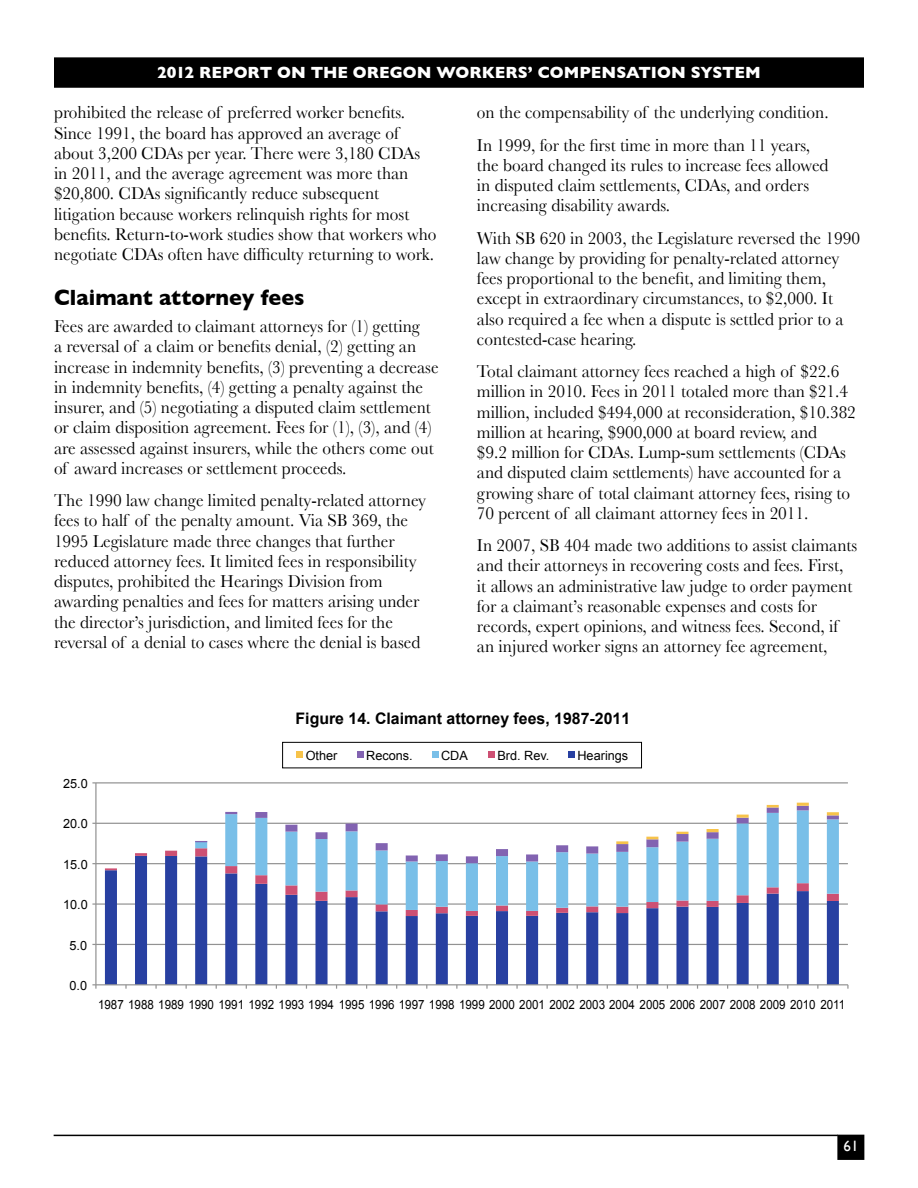
<style>
.page{position:relative;width:918px;height:1188px;background:#fff}
.page>*{position:absolute;margin:0;border:0;box-sizing:border-box;transform-origin:0 0}
.t1{font:700 22.5px "Gill Sans";color:#000;scale:.95 1}
.t2{font:18px/20.2px "Baskerville";color:#000;scale:.96 1}
.t3{font:700 16.5px "Gill Sans";letter-spacing:.005em;color:#fff}
.t4{font:700 15.9px "Arial";color:#000}
.t5{font:15px "Gill Sans";color:#fff}
.t6{font:12.75px "Arial";color:#000;scale:.91 1}
.t7{font:12.75px "Arial";color:#000}
</style>
<div class="page">
<div style="left:838px;top:1135px;width:26px;height:24px;background:#000"></div>
<div style="left:837px;top:1135px;width:27px;height:25px;border:2px solid #000"></div>
<div style="left:55px;top:58px;width:808px;height:29px;background:#000"></div>
<div style="left:54px;top:57px;width:810px;height:31px;border:2px solid #000"></div>
<hr style="left:54px;top:1135px;width:784px;height:1px;background:#000">
<hr style="left:96px;top:944px;width:752px;height:1px;background:#929292">
<hr style="left:96px;top:903px;width:752px;height:2px;background:#929292">
<hr style="left:96px;top:863px;width:752px;height:1px;background:#929292">
<hr style="left:96px;top:823px;width:752px;height:1px;background:#929292">
<hr style="left:96px;top:782px;width:752px;height:1px;background:#929292">
<svg style="left:105px;top:916px;width:734px;height:68px"></svg>
<svg style="left:105px;top:850px;width:734px;height:66px"></svg>
<svg style="left:195px;top:863px;width:644px;height:48px"></svg>
<svg style="left:195px;top:803px;width:644px;height:60px"></svg>
<hr style="left:95px;top:783px;width:2px;height:202px;background:#929292">
<hr style="left:96px;top:984px;width:752px;height:1px;background:#929292">
<svg style="left:92px;top:984px;width:5px;height:5px"></svg>
<svg style="left:297px;top:751px;width:6px;height:6px"></svg>
<div style="left:357px;top:751px;width:6px;height:7px;background:#8263b1"></div>
<svg style="left:432px;top:751px;width:6px;height:6px"></svg>
<div style="left:488px;top:751px;width:7px;height:6px;background:#cd5073"></div>
<div style="left:568px;top:751px;width:7px;height:6px;background:#2840a1"></div>
<div style="left:282px;top:742px;width:360px;height:26px;border:1px solid #000"></div>
<p class="t3" style="left:157px;top:63px;width:605px">2012 REPORT ON THE OREGON WORKERS’ COMPENSATION SYSTEM</p>
<p class="t2" style="left:54px;top:102px;width:400px">prohibited the release of preferred worker benefits.<br>Since 1991, the board has approved an average of about 3,200 CDAs per year. There were 3,180 CDAs in 2011, and the average agreement was more than $20,800. CDAs significantly reduce subsequent litigation because workers relinquish rights for most benefits. Return-to-work studies show that workers who negotiate CDAs often have difficulty returning to work.</p>
<p class="t1" style="left:54px;top:284px;width:265px">Claimant attorney fees</p>
<p class="t2" style="left:54px;top:316px;width:402px">Fees are awarded to claimant attorneys for (1) getting<br>a reversal of a claim or benefits denial, (2) getting an increase in indemnity benefits, (3) preventing a decrease in indemnity benefits, (4) getting a penalty against the insurer, and (5) negotiating a disputed claim settlement or claim disposition agreement. Fees for (1), (3), and (4) are assessed against insurers, while the others come out of award increases or settlement proceeds.</p>
<p class="t2" style="left:54px;top:490px;width:389px">The 1990 law change limited penalty-related attorney fees to half of the penalty amount. Via SB 369, the 1995 Legislature made three changes that further reduced attorney fees. It limited fees in responsibility disputes, prohibited the Hearings Division from awarding penalties and fees for matters arising under the director’s jurisdiction, and limited fees for the reversal of a denial to cases where the denial is based</p>
<p class="t2" style="left:477px;top:96px;width:368px;line-height:32.2px">on the compensability of the underlying condition.<br>In 1999, for the first time in more than 11 years,</p>
<p class="t2" style="left:477px;top:155px;width:368px">the board changed its rules to increase fees allowed in disputed claim settlements, CDAs, and orders increasing disability awards.</p>
<p class="t2" style="left:477px;top:228px;width:400px">With SB 620 in 2003, the Legislature reversed the 1990 law change by providing for penalty-related attorney fees proportional to the benefit, and limiting them, except in extraordinary circumstances, to $2,000. It also required a fee when a dispute is settled prior to a contested-case hearing.</p>
<p class="t2" style="left:477px;top:361px;width:396px">Total claimant attorney fees reached a high of $22.6 million in 2010. Fees in 2011 totaled more than $21.4 million, included $494,000 at reconsideration, $10.382 million at hearing, $900,000 at board review, and<br>$9.2 million for CDAs. Lump-sum settlements (CDAs and disputed claim settlements) have accounted for a growing share of total claimant attorney fees, rising to 70 percent of all claimant attorney fees in 2011.</p>
<p class="t2" style="left:477px;top:535px;width:398px">In 2007, SB 404 made two additions to assist claimants and their attorneys in recovering costs and fees. First,<br>it allows an administrative law judge to order payment for a claimant’s reasonable expenses and costs for records, expert opinions, and witness fees. Second, if an injured worker signs an attorney fee agreement,</p>
<p class="t4" style="left:296px;top:707px;width:336px">Figure 14. Claimant attorney fees, 1987-2011</p>
<p class="t7" style="left:63px;top:775px;width:26px">25.0</p>
<p class="t7" style="left:63px;top:816px;width:26px">20.0</p>
<p class="t7" style="left:63px;top:856px;width:26px">15.0</p>
<p class="t7" style="left:63px;top:896px;width:26px">10.0</p>
<p class="t7" style="left:306px;top:747px;width:33px">Other</p>
<p class="t7" style="left:366px;top:747px;width:48px">Recons.</p>
<p class="t7" style="left:441px;top:747px;width:28px">CDA</p>
<p class="t7" style="left:497px;top:747px;width:54px">Brd. Rev.</p>
<p class="t7" style="left:577px;top:747px;width:52px">Hearings</p>
<p class="t7" style="left:69px;top:937px;width:19px">5.0</p>
<p class="t7" style="left:69px;top:977px;width:19px">0.0</p>
<p class="t6" style="left:98px;top:996px;width:823px">1987 1988 1989 1990 1991 1992 1993 1994 1995 1996 1997 1998 1999 2000 2001 2002 2003 2004 2005 2006 2007 2008 2009 2010 2011</p>
<p class="t5" style="left:844px;top:1137px;width:16px">61</p>
</div>
